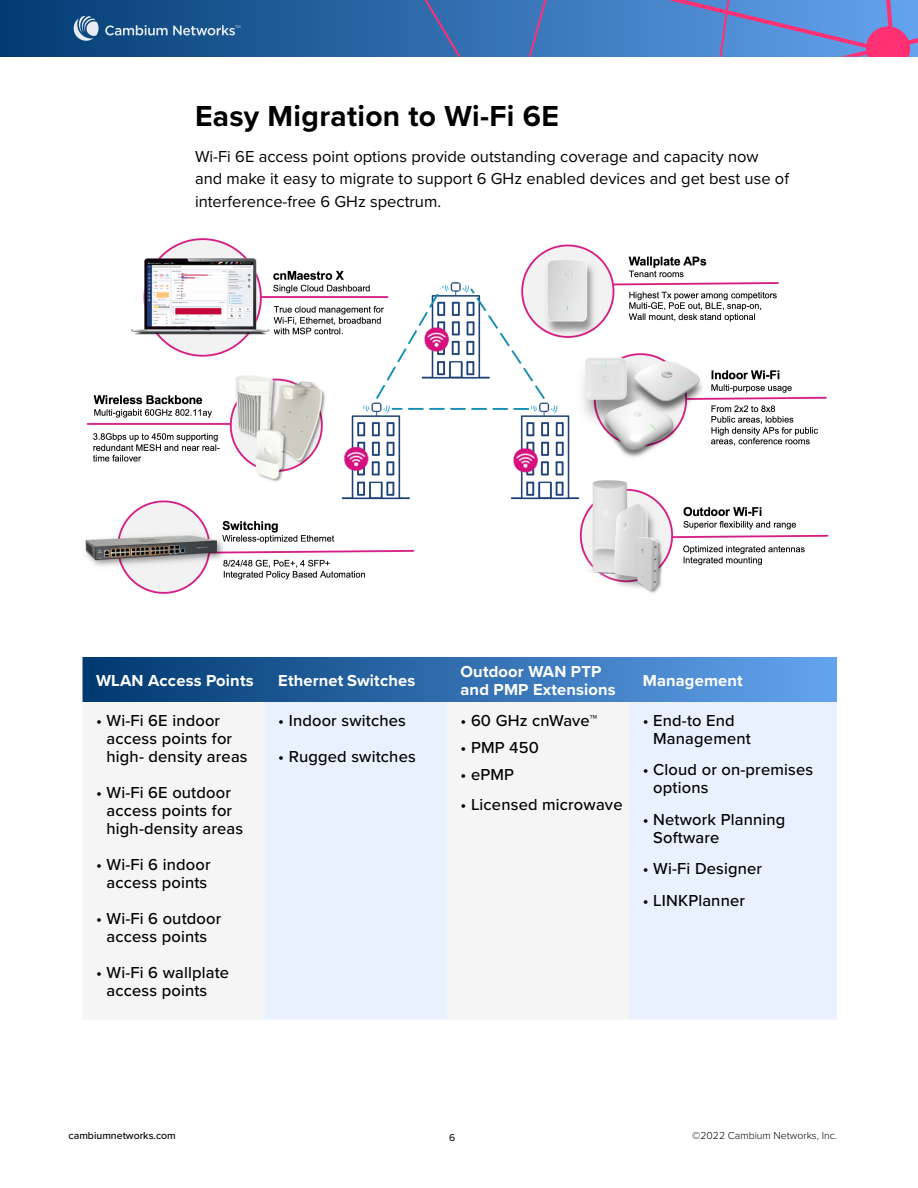
<style>
.page{position:relative;width:918px;height:1188px;background:#fff}
.page>*{position:absolute;margin:0;border:0;box-sizing:border-box;transform-origin:0 0}
.t1{font:700 30px "Proxima Nova";letter-spacing:.01em;color:#000}
.t2{font:500 16.5px/18px "Proxima Nova";letter-spacing:.01em;color:#000}
.Single_Column{font:16.5px/22.5px "Proxima Nova";color:#000}
.t3{font:700 16.5px/18px "Proxima Nova";letter-spacing:.01em;color:#fff}
.t4{font:300 10.5px "Proxima Nova";color:#000}
.t5{font:500 10.5px "Proxima Nova";color:#000}
.t6{font:10.5px "Proxima Nova";color:#000}
</style>
<div class="page">
<svg style="left:0;top:0;width:529px;height:57px;background:#1d5894"></svg>
<svg style="left:416px;top:0;width:45px;height:57px;background:#3b69a9"></svg>
<svg style="left:529px;top:0;width:389px;height:57px;background:#6081c7"></svg>
<svg style="left:105px;top:25px;width:135px;height:10px"></svg>
<svg style="left:74px;top:16px;width:25px;height:25px"></svg>
<img style="left:85px;top:238px;width:744px;height:356px">
<svg style="left:82px;top:657px;width:755px;height:45px;background:#316eae"></svg>
<svg style="left:265px;top:702px;width:572px;height:318px;fill:#e8f1fd"></svg>
<p class="t1" style="left:195px;top:93px;width:365px">Easy Migration to Wi-Fi 6E</p>
<p class="Single_Column" style="left:195px;top:144px;width:596px">Wi-Fi 6E access point options provide outstanding coverage and capacity now and make it easy to migrate to support 6 GHz enabled devices and get best use of interference-free 6 GHz spectrum.</p>
<p class="t3" style="left:96px;top:671px;width:159px">WLAN Access Points</p>
<p class="t3" style="left:278px;top:671px;width:139px">Ethernet Switches</p>
<p class="t3" style="left:460px;top:662px;width:157px">Outdoor WAN PTP and PMP Extensions</p>
<p class="t3" style="left:643px;top:671px;width:102px">Management</p>
<p class="t2" style="left:106px;top:710px;width:143px;text-indent:-10px">• Wi-Fi 6E indoor access points for high- density areas</p>
<p class="t2" style="left:106px;top:782px;width:138px;text-indent:-10px">• Wi-Fi 6E outdoor access points for high-density areas</p>
<p class="t2" style="left:96px;top:854px;width:116px;text-align:center">• Wi-Fi 6 indoor access points</p>
<p class="t2" style="left:96px;top:908px;width:127px;text-align:center">• Wi-Fi 6 outdoor access points</p>
<p class="t2" style="left:106px;top:962px;width:124px;text-indent:-10px">• Wi-Fi 6 wallplate access points</p>
<p class="t2" style="left:278px;top:710px;width:129px">• Indoor switches</p>
<p class="t2" style="left:278px;top:746px;width:139px">• Rugged switches</p>
<p class="t2" style="left:460px;top:710px;width:138px">• 60 GHz cnWave™</p>
<p class="t2" style="left:460px;top:737px;width:80px">• PMP 450</p>
<p class="t2" style="left:460px;top:764px;width:55px">• ePMP</p>
<p class="t2" style="left:460px;top:794px;width:164px">• Licensed microwave</p>
<p class="t2" style="left:653px;top:710px;width:99px;text-indent:-10px">• End-to End<br>Management</p>
<p class="t2" style="left:653px;top:760px;width:161px;text-indent:-10px">• Cloud or on-premises options</p>
<p class="t2" style="left:653px;top:809px;width:134px;text-indent:-10px">• Network Planning<br>Software</p>
<p class="t2" style="left:643px;top:859px;width:121px">• Wi-Fi Designer</p>
<p class="t2" style="left:643px;top:890px;width:104px">• LINKPlanner</p>
<p class="t5" style="left:69px;top:1128px;width:109px">cambiumnetworks.com</p>
<p class="t6" style="left:449px;top:1130px;width:8px">6</p>
<p class="t4" style="left:692px;top:1128px;width:146px">©2022 Cambium Networks, Inc.</p>
</div>
